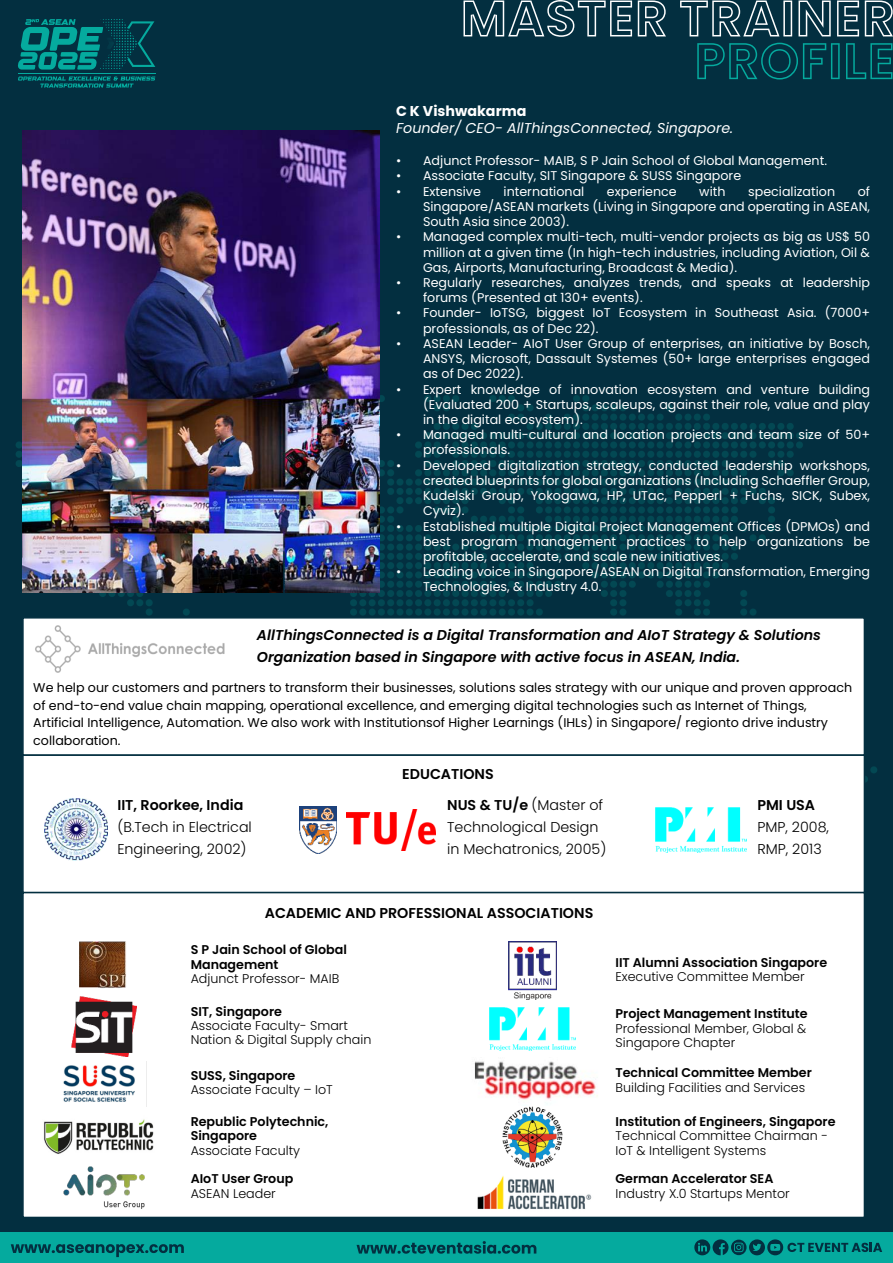
<style>
.page{position:relative;width:893px;height:1263px;background:#fff}
.page>*{position:absolute;margin:0;border:0;box-sizing:border-box;transform-origin:0 0}
.t1{font:italic 600 14.25px/22.2px "Poppins";color:#000}
.t2{font:300 14.25px/22.2px "Poppins";color:#000}
.t3{font:600 14.25px "Poppins";color:#000}
.t4{font:italic 14.25px "Poppins";color:#fff}
.t5{font:700 14.25px "Poppins";color:#fff}
.t6{font:12.75px/15.1px "Poppins";color:#fff;text-align:justify}
.t7{font:12.75px/17.4px "Poppins";color:#000}
.t8{font:300 12.75px/14.2px "Poppins";color:#000}
.t9{font:600 12.75px/14.2px "Poppins";color:#000}
.s1{font-weight:600}
</style>
<div class="page">
<img style="left:0;top:0;width:893px;height:1232px">
<svg style="left:18px;top:19px;width:137px;height:51px;background:#035f65"></svg>
<svg style="left:18px;top:76px;width:137px;height:12px;background:#035960"></svg>
<hr style="left:18px;top:73px;width:137px;height:1px;background:#05aa9e">
<div style="left:0;top:1232px;width:893px;height:31px;background:#05aa9e"></div>
<svg style="left:694px;top:1239px;width:188px;height:16px"></svg>
<svg style="left:11px;top:1244px;width:173px;height:13px"></svg>
<svg style="left:357px;top:1241px;width:179px;height:13px"></svg>
<svg style="left:463px;top:0;width:169px;height:37px;background:#375a67"></svg>
<svg style="left:638px;top:1px;width:28px;height:35px"></svg>
<svg style="left:680px;top:1px;width:112px;height:35px;background:#345865"></svg>
<svg style="left:798px;top:1px;width:33px;height:35px"></svg>
<svg style="left:837px;top:1px;width:22px;height:35px"></svg>
<svg style="left:865px;top:1px;width:28px;height:35px"></svg>
<svg style="left:697px;top:43px;width:143px;height:37px;background:#034853"></svg>
<svg style="left:846px;top:43px;width:46px;height:36px;background:#034b55"></svg>
<img style="left:23px;top:130px;width:356px;height:463px">
<div style="left:22px;top:617px;width:843px;height:139px;background:#fff;border:2px solid #032f40"></div>
<div style="left:22px;top:754px;width:843px;height:139px;background:#fff;border:2px solid #032f40"></div>
<div style="left:22px;top:892px;width:843px;height:326px;background:#fff;border:2px solid #032f40"></div>
<img style="left:502px;top:1106px;width:61px;height:62px">
<img style="left:489px;top:1007px;width:87px;height:43px">
<img style="left:508px;top:941px;width:49px;height:59px">
<img style="left:474px;top:1061px;width:124px;height:39px">
<img style="left:477px;top:1176px;width:115px;height:34px">
<img style="left:63px;top:1065px;width:72px;height:37px">
<img style="left:44px;top:1119px;width:110px;height:35px">
<img style="left:71px;top:996px;width:65px;height:60px">
<img style="left:80px;top:941px;width:46px;height:47px">
<img style="left:64px;top:1167px;width:80px;height:41px">
<img style="left:35px;top:625px;width:190px;height:48px">
<img style="left:45px;top:799px;width:62px;height:62px">
<img style="left:300px;top:806px;width:37px;height:47px">
<img style="left:347px;top:810px;width:88px;height:40px">
<img style="left:656px;top:807px;width:90px;height:45px">
<p class="t5" style="left:396px;top:103px;width:132px">C K Vishwakarma</p>
<p class="t4" style="left:396px;top:120px;width:339px">Founder/ CEO- AllThingsConnected, Singapore.</p>
<p class="t6" style="left:396px;top:153px;width:432px">• Adjunct Professor- MAIB, S P Jain School of Global Management.</p>
<p class="t6" style="left:396px;top:169px;width:347px">• Associate Faculty, SIT Singapore &amp; SUSS Singapore</p>
<p class="t6" style="left:396px;top:184px;width:86px">• Extensive</p>
<p class="t6" style="left:504px;top:184px;width:82px">international</p>
<p class="t6" style="left:607px;top:184px;width:71px">experience</p>
<p class="t6" style="left:699px;top:184px;width:28px">with</p>
<p class="t6" style="left:748px;top:184px;width:88px">specialization</p>
<p class="t6" style="left:423px;top:184px;width:448px;text-indent:435px">of Singapore/ASEAN markets (Living in Singapore and operating in ASEAN, South Asia since 2003).</p>
<p class="t6" style="left:423px;top:229px;width:448px;text-indent:-27px">• Managed complex multi-tech, multi-vendor projects as big as US$ 50 million at a given time (In high-tech industries, including Aviation, Oil &amp; Gas, Airports, Manufacturing, Broadcast &amp; Media).</p>
<p class="t6" style="left:423px;top:275px;width:448px;text-indent:-27px">• Regularly researches, analyzes trends, and speaks at leadership forums (Presented at 130+ events).</p>
<p class="t6" style="left:423px;top:305px;width:448px;text-indent:-27px">• Founder- IoTSG, biggest IoT Ecosystem in Southeast Asia. (7000+ professionals, as of Dec 22).</p>
<p class="t6" style="left:423px;top:336px;width:448px;text-indent:-27px">• ASEAN Leader- AIoT User Group of enterprises, an initiative by Bosch, ANSYS, Microsoft, Dassault Systemes (50+ large enterprises engaged as of Dec 2022).</p>
<p class="t6" style="left:423px;top:382px;width:448px;text-indent:-27px">• Expert knowledge of innovation ecosystem and venture building (Evaluated 200 + Startups, scaleups, against their role, value and play in the digital ecosystem).</p>
<p class="t6" style="left:423px;top:427px;width:448px;text-indent:-27px">• Managed multi-cultural and location projects and team size of 50+ professionals.</p>
<p class="t6" style="left:423px;top:458px;width:448px;text-indent:-27px">• Developed digitalization strategy, conducted leadership workshops, created blueprints for global organizations (Including Schaeffler Group, Kudelski Group, Yokogawa, HP, UTac, Pepperl + Fuchs, SICK, Subex, Cyviz).</p>
<p class="t6" style="left:423px;top:518px;width:448px;text-indent:-27px">• Established multiple Digital Project Management Offices (DPMOs) and best program management practices to help organizations be profitable, accelerate, and scale new initiatives.</p>
<p class="t6" style="left:423px;top:564px;width:448px;text-indent:-27px">• Leading voice in Singapore/ASEAN on Digital Transformation, Emerging<br>Technologies, &amp; Industry 4.0.</p>
<p class="t1" style="left:257px;top:624px;width:565px">AllThingsConnected is a Digital Transformation and AIoT Strategy &amp; Solutions<br>Organization based in Singapore with active focus in ASEAN, India.</p>
<p class="t7" style="left:33px;top:679px;width:820px">We help our customers and partners to transform their businesses, solutions sales strategy with our unique and proven approach of end-to-end value chain mapping, operational excellence, and emerging digital technologies such as Internet of Things, Artificial Intelligence, Automation. We also work with Institutionsof Higher Learnings (IHLs) in Singapore/ regionto drive industry collaboration.</p>
<p class="t3" style="left:402px;top:765px;width:93px">EDUCATIONS</p>
<p class="t3" style="left:117px;top:796px;width:127px">IIT, Roorkee, India</p>
<p class="t2" style="left:117px;top:816px;width:136px">(B.Tech in Electrical<br>Engineering, 2002)</p>
<p class="t2" style="left:447px;top:794px;width:161px"><span class="s1">NUS &amp; TU/e</span> (Master of<br>Technological Design in Mechatronics, 2005)</p>
<p class="t3" style="left:757px;top:796px;width:59px">PMI USA</p>
<p class="t2" style="left:757px;top:816px;width:73px">PMP, 2008,<br>RMP, 2013</p>
<p class="t3" style="left:265px;top:905px;width:330px">ACADEMIC AND PROFESSIONAL ASSOCIATIONS</p>
<p class="t9" style="left:191px;top:943px;width:158px">S P Jain School of Global<br>Management</p>
<p class="t8" style="left:191px;top:971px;width:150px">Adjunct Professor- MAIB</p>
<p class="t9" style="left:191px;top:1004px;width:93px">SIT, Singapore</p>
<p class="t8" style="left:191px;top:1018px;width:182px">Associate Faculty- Smart<br>Nation &amp; Digital Supply chain</p>
<p class="t9" style="left:191px;top:1068px;width:106px">SUSS, Singapore</p>
<p class="t8" style="left:191px;top:1083px;width:144px">Associate Faculty – IoT</p>
<p class="t9" style="left:191px;top:1115px;width:139px">Republic Polytechnic,<br>Singapore</p>
<p class="t8" style="left:191px;top:1143px;width:111px">Associate Faculty</p>
<p class="t9" style="left:191px;top:1172px;width:104px">AIoT User Group</p>
<p class="t8" style="left:191px;top:1186px;width:87px">ASEAN Leader</p>
<p class="t9" style="left:615px;top:955px;width:213px">IIT Alumni Association Singapore</p>
<p class="t8" style="left:615px;top:970px;width:191px">Executive Committee Member</p>
<p class="t9" style="left:615px;top:1007px;width:193px">Project Management Institute</p>
<p class="t8" style="left:615px;top:1021px;width:192px">Professional Member, Global &amp;<br>Singapore Chapter</p>
<p class="t9" style="left:615px;top:1066px;width:198px">Technical Committee Member</p>
<p class="t8" style="left:615px;top:1080px;width:191px">Building Facilities and Services</p>
<p class="t9" style="left:615px;top:1115px;width:221px">Institution of Engineers, Singapore</p>
<p class="t8" style="left:615px;top:1129px;width:214px">Technical Committee Chairman -<br>IoT &amp; Intelligent Systems</p>
<p class="t9" style="left:615px;top:1172px;width:159px">German Accelerator SEA</p>
<p class="t8" style="left:615px;top:1186px;width:176px">Industry X.0 Startups Mentor</p>
</div>
